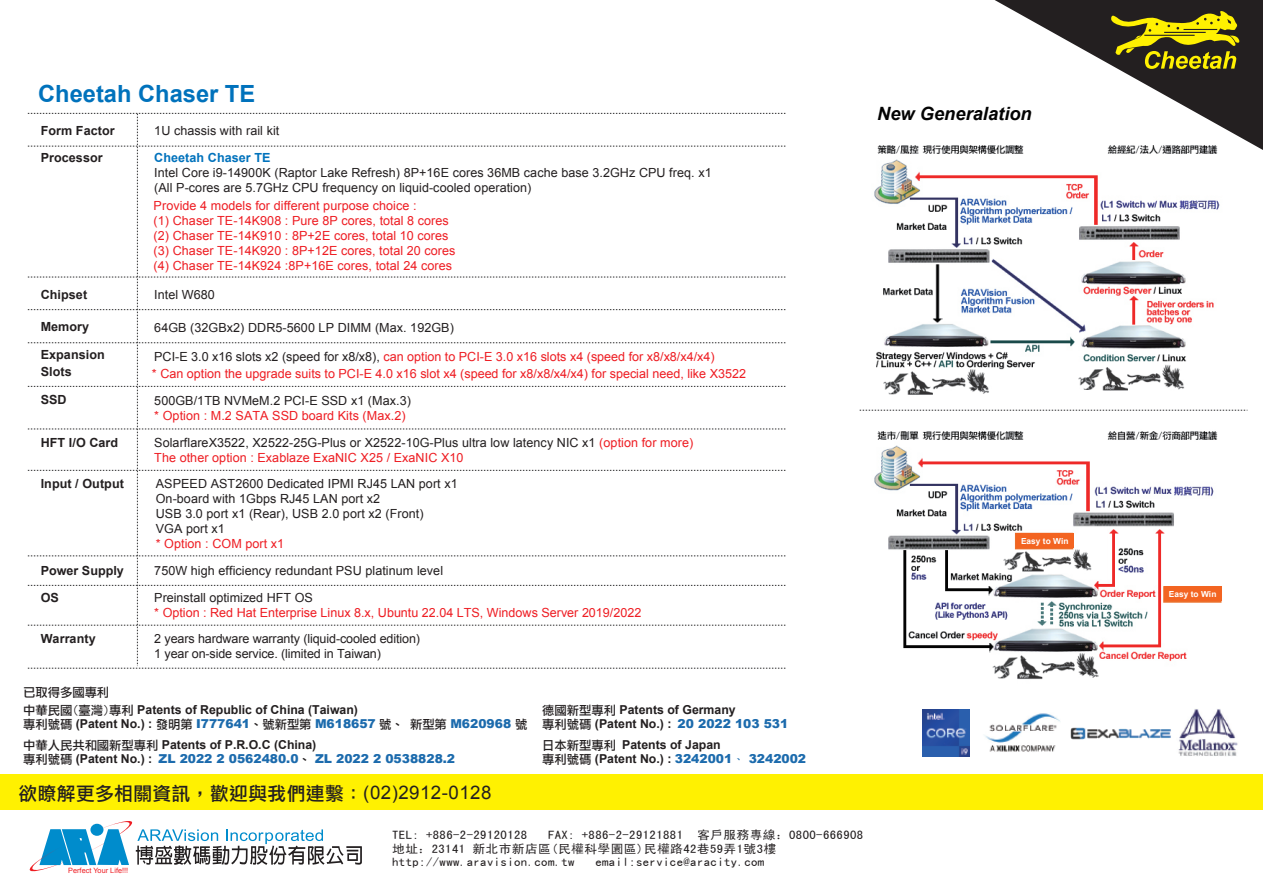
<style>
.page{position:relative;width:1263px;height:893px;background:#fff}
.page>*{position:absolute;margin:0;border:0;box-sizing:border-box;transform-origin:0 0}
.t1{font:700 23.7px "Arial";color:#0072bc}
.t2{font:18.75px "DF Li Hei Md WIN BF";letter-spacing:.025em;color:#231f20}
.t3{font:italic 700 18.3px "Arial";color:#030303}
.t4{font:12.6px/15px "Arial";letter-spacing:.005em;color:#231f20}
.t5{font:12.6px/15px "Arial";letter-spacing:.005em;color:#ee1d23}
.t6{font:700 12.6px/16.2px "Arial";letter-spacing:.005em;color:#231f20}
.t7{font:700 12.6px "Arial";letter-spacing:.005em;color:#0072bc}
.t8{font:700 12.3px/14.2px "Arial";color:#231f20}
.t9{font:12.3px "DF Li Hei Md WIN BF";color:#231f20}
.t10{font:12px/13.5px "Sim Hei";letter-spacing:.03em;color:#231f20;scale:1.06 1}
.t11{font:700 8.4px "Arial";letter-spacing:.005em;color:#fff}
.t12{font:7.2px "Arial";letter-spacing:.005em;color:#ee1d23}
.s1{color:#231f20}
.s2{color:#ee1d23}
.s3{font-family:"DF Li Hei Md WIN BF";font-weight:400}
.s4{font-weight:900;color:#1c6bad}
.s5{font-family:"Ming Li U";font-weight:400;color:#1c6bad}
.s6{font-family:"Arial"}
</style>
<div class="page">
<img style="left:874px;top:431px;width:348px;height:248px">
<img style="left:874px;top:145px;width:346px;height:250px">
<div style="left:0;top:775px;width:1263px;height:35px;background:#fff101"></div>
<svg style="left:29px;top:821px;width:333px;height:51px"></svg>
<img style="left:984px;top:713px;width:76px;height:39px">
<img style="left:1070px;top:727px;width:101px;height:13px">
<img style="left:1178px;top:709px;width:60px;height:47px">
<svg style="left:994px;top:0;width:269px;height:150px"></svg>
<img style="left:922px;top:710px;width:47px;height:47px">
<svg style="left:860px;top:410px;width:387px;height:1px"></svg>
<svg style="left:28px;top:113px;width:758px;height:556px"></svg>
<div style="left:1016px;top:533px;width:57px;height:15px;background:#f36421"></div>
<div style="left:1164px;top:586px;width:57px;height:15px;background:#f36421"></div>
<h1 class="t1" style="left:38px;top:78px;width:218px">Cheetah Chaser TE</h1>
<p class="t6" style="left:41px;top:122px;width:75px">Form Factor</p>
<p class="t6" style="left:41px;top:150px;width:63px">Processor</p>
<p class="t4" style="left:154px;top:123px;width:127px">1U chassis with rail kit</p>
<p class="t7" style="left:154px;top:150px;width:118px">Cheetah Chaser TE</p>
<p class="t4" style="left:154px;top:166px;width:559px">Intel Core i9-14900K (Raptor Lake Refresh) 8P+16E cores 36MB cache base 3.2GHz CPU freq. x1 (All P-cores are 5.7GHz CPU frequency on liquid-cooled operation)</p>
<p class="t5" style="left:154px;top:199px;width:303px">Provide 4 models for different purpose choice :<br>(1) Chaser TE-14K908 : Pure 8P cores, total 8 cores (2) Chaser TE-14K910 : 8P+2E cores, total 10 cores (3) Chaser TE-14K920 : 8P+12E cores, total 20 cores (4) Chaser TE-14K924 :8P+16E cores, total 24 cores</p>
<p class="t6" style="left:41px;top:286px;width:48px">Chipset</p>
<p class="t4" style="left:154px;top:287px;width:62px">Intel W680</p>
<p class="t6" style="left:41px;top:319px;width:50px">Memory</p>
<p class="t4" style="left:154px;top:320px;width:301px">64GB (32GBx2) DDR5-5600 LP DIMM (Max. 192GB)</p>
<p class="t6" style="left:41px;top:347px;width:66px">Expansion<br>Slots</p>
<p class="t6" style="left:41px;top:391px;width:27px">SSD</p>
<p class="t5" style="left:152px;top:348px;width:596px;line-height:17.1px"><span class="s1">PCI-E 3.0 x16 slots x2 (speed for x8/x8),</span> can option to PCI-E 3.0 x16 slots x4 (speed for x8/x8/x4/x4)<br>* Can option the upgrade suits to PCI-E 4.0 x16 slot x4 (speed for x8/x8/x4/x4) for special need, like X3522</p>
<p class="t4" style="left:154px;top:393px;width:258px">500GB/1TB NVMeM.2 PCI-E SSD x1 (Max.3)</p>
<p class="t5" style="left:154px;top:408px;width:253px">* Option : M.2 SATA SSD board Kits (Max.2)</p>
<p class="t6" style="left:41px;top:434px;width:79px">HFT I/O Card</p>
<p class="t4" style="left:154px;top:435px;width:540px">SolarflareX3522, X2522-25G-Plus or X2522-10G-Plus ultra low latency NIC x1 <span class="s2">(option for more)<br>The other option : Exablaze ExaNIC X25 / ExaNIC X10</span></p>
<p class="t6" style="left:41px;top:476px;width:85px">Input / Output</p>
<p class="t4" style="left:156px;top:476px;width:303px">ASPEED AST2600 Dedicated IPMI RJ45 LAN port x1<br>On-board with 1Gbps RJ45 LAN port x2<br>USB 3.0 port x1 (Rear), USB 2.0 port x2 (Front)<br>VGA port x1</p>
<p class="t5" style="left:156px;top:536px;width:130px">* Option : COM port x1</p>
<p class="t6" style="left:41px;top:562px;width:85px">Power Supply</p>
<p class="t4" style="left:154px;top:557px;width:290px;line-height:27.2px">750W high efficiency redundant PSU platinum level<br>Preinstall optimized HFT OS</p>
<p class="t5" style="left:154px;top:605px;width:489px">* Option : Red Hat Enterprise Linux 8.x, Ubuntu 22.04 LTS, Windows Server 2019/2022</p>
<p class="t4" style="left:154px;top:631px;width:267px">2 years hardware warranty (liquid-cooled edition)<br>1 year on-side service. (limited in Taiwan)</p>
<p class="t6" style="left:41px;top:590px;width:20px">OS</p>
<p class="t6" style="left:41px;top:631px;width:56px">Warranty</p>
<p class="t9" style="left:23px;top:686px;width:88px">已取得多國專利</p>
<p class="t8" style="left:23px;top:703px;width:506px"><span class="s3">中華民國(臺灣)專利</span> Patents of Republic of China (Taiwan)<br><span class="s3">專利號碼</span> (Patent No.) : <span class="s3">發明第</span> <span class="s4">I777641</span><span class="s3">、號新型第</span> <span class="s4">M618657</span> <span class="s3">號、 新型第</span> <span class="s4">M620968</span> <span class="s3">號</span></p>
<p class="t8" style="left:23px;top:737px;width:433px"><span class="s3">中華人民共和國新型專利</span> Patents of P.R.O.C (China)<br><span class="s3">專利號碼</span> (Patent No.) : <span class="s4">ZL 2022 2 0562480.0</span><span class="s3">、</span> <span class="s4">ZL 2022 2 0538828.2</span></p>
<p class="t8" style="left:542px;top:703px;width:248px"><span class="s3">德國新型專利</span> Patents of Germany<br><span class="s3">專利號碼</span> (Patent No.) : <span class="s4">20 2022 103 531</span></p>
<p class="t8" style="left:542px;top:737px;width:265px"><span class="s3">日本新型專利</span> Patents of Japan<br><span class="s3">專利號碼</span> (Patent No.) : <span class="s4">3242001</span><span class="s5">、</span> <span class="s4">3242002</span></p>
<h2 class="t2" style="left:19px;top:784px;width:474px">欲瞭解更多相關資訊，歡迎與我們連繫：<span class="s6">(02)2912-0128</span></h2>
<p class="t10" style="left:392px;top:828px;width:129px">TEL: +886-2-29120128</p>
<p class="t10" style="left:392px;top:828px;width:446px;text-indent:156px">FAX: +886-2-29121881 客戶服務專線：0800-666908地址：23141 新北市新店區(民權科學園區)民權路42巷59弄1號3樓http://www.aravision.com.tw</p>
<p class="t10" style="left:595px;top:855px;width:161px">email:service@aracity.com</p>
<p class="t12" style="left:68px;top:866px;width:62px">Perfect Your Life!!!</p>
<h3 class="t3" style="left:877px;top:101px;width:156px">New Generalation</h3>
<p class="t11" style="left:1021px;top:535px;width:49px">Easy to Win</p>
<p class="t11" style="left:1169px;top:588px;width:49px">Easy to Win</p>
</div>
